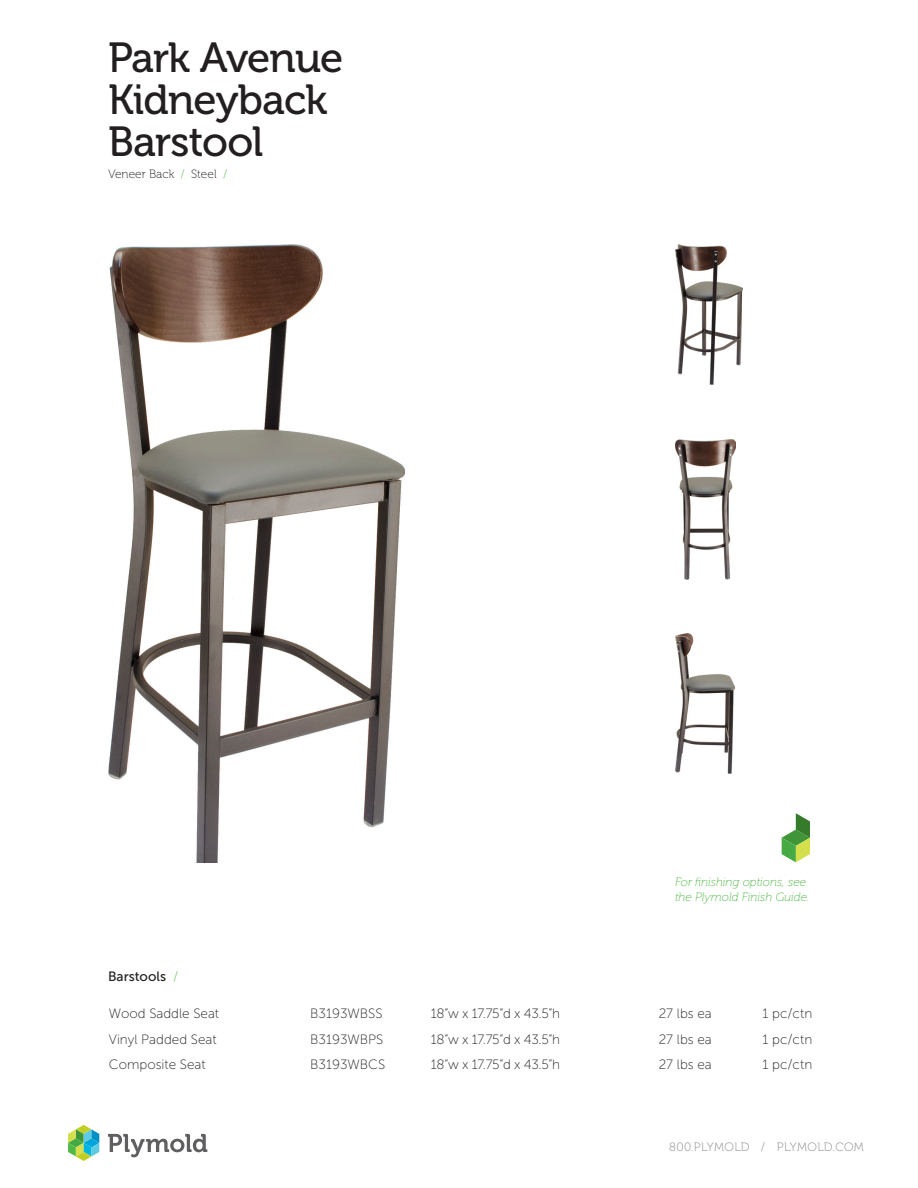
<style>
.page{position:relative;width:918px;height:1188px;background:#fff}
.page>*{position:absolute;margin:0;border:0;box-sizing:border-box;transform-origin:0 0}
.t1{font:42px/42px "Museo 500";letter-spacing:-.02em;color:#231f20}
.t2{font:13.5px "Museo Sans 100";color:#231f20}
.t3{font:13.5px "Museo Sans 500";color:#231f20}
.t4{font:italic 12px/15px "Museo 100";color:#51b948}
.t5{font:12px "Museo 100";letter-spacing:.035em;color:#808285}
.t6{font:12px "Museo 100";color:#231f20}
.s1{color:#51b948}
.s2{font-family:"Museo Sans 100";color:#51b948}
</style>
<div class="page">
<svg style="left:108px;top:1134px;width:99px;height:23px"></svg>
<svg style="left:68px;top:1125px;width:31px;height:36px"></svg>
<svg style="left:782px;top:813px;width:28px;height:49px"></svg>
<img style="left:108px;top:244px;width:296px;height:618px">
<img style="left:675px;top:244px;width:67px;height:141px">
<img style="left:675px;top:439px;width:61px;height:141px">
<img style="left:675px;top:633px;width:59px;height:140px">
<p class="t1" style="left:108px;top:37px;width:237px">Park Avenue<br>Kidneyback<br>Barstool</p>
<p class="t6" style="left:108px;top:168px;width:121px">Veneer Back <span class="s1">/</span> Steel <span class="s1">/</span></p>
<p class="t3" style="left:108px;top:969px;width:72px">Barstools <span class="s2">/</span></p>
<p class="t2" style="left:109px;top:1006px;width:112px">Wood Saddle Seat</p>
<p class="t2" style="left:109px;top:1032px;width:109px">Vinyl Padded Seat</p>
<p class="t2" style="left:109px;top:1057px;width:98px">Composite Seat</p>
<p class="t2" style="left:310px;top:1006px;width:74px">B3193WBSS</p>
<p class="t2" style="left:310px;top:1032px;width:75px">B3193WBPS</p>
<p class="t2" style="left:310px;top:1057px;width:77px">B3193WBCS</p>
<p class="t2" style="left:431px;top:1006px;width:131px">18”w x 17.75”d x 43.5”h</p>
<p class="t2" style="left:431px;top:1032px;width:131px">18”w x 17.75”d x 43.5”h</p>
<p class="t2" style="left:431px;top:1057px;width:131px">18”w x 17.75”d x 43.5”h</p>
<p class="t4" style="left:675px;top:874px;width:136px">For finishing options, see the Plymold Finish Guide.</p>
<p class="t2" style="left:659px;top:1006px;width:55px">27 lbs ea</p>
<p class="t2" style="left:659px;top:1032px;width:55px">27 lbs ea</p>
<p class="t2" style="left:659px;top:1057px;width:55px">27 lbs ea</p>
<p class="t2" style="left:763px;top:1006px;width:51px">1 pc/ctn</p>
<p class="t2" style="left:763px;top:1032px;width:51px">1 pc/ctn</p>
<p class="t2" style="left:763px;top:1057px;width:51px">1 pc/ctn</p>
<p class="t5" style="left:669px;top:1141px;width:196px">800.PLYMOLD / PLYMOLD.COM</p>
</div>
